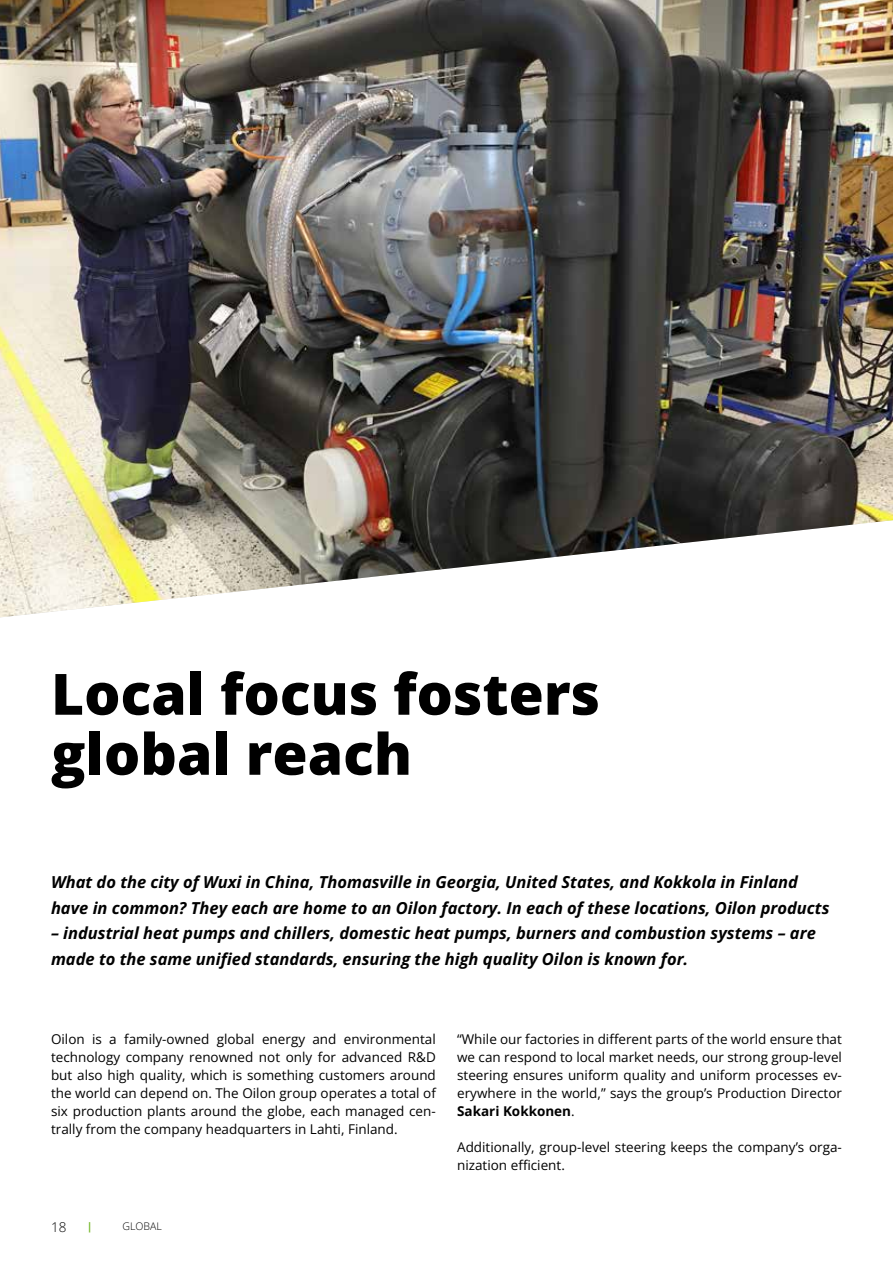
<style>
.page{position:relative;width:893px;height:1263px;background:#fff}
.page>*{position:absolute;margin:0;border:0;box-sizing:border-box;transform-origin:0 0}
.t1{font:800 57px/60px "Open Sans";color:#000}
.t2{font:italic 700 16.5px/25.5px "Open Sans";color:#000}
.t3{font:13.5px/18px "Open Sans";color:#000;text-align:justify}
.t4{font:300 13.5px "Open Sans";color:#000}
.t5{font:300 10.5px "Open Sans";color:#000}
.t6{font:700 10.5px "Open Sans";color:#76b82a}
.s1{font-weight:700}
</style>
<div class="page">
<img style="left:0;top:0;width:893px;height:617px">
<h1 class="t1" style="left:51px;top:663px;width:550px">Local focus fosters global reach</h1>
<p class="t2" style="left:51px;top:869px;width:780px">What do the city of Wuxi in China, Thomasville in Georgia, United States, and Kokkola in Finland have in common? They each are home to an Oilon factory. In each of these locations, Oilon products</p>
<p class="t2" style="left:51px;top:920px;width:766px">– industrial heat pumps and chillers, domestic heat pumps, burners and combustion systems – are made to the same unified standards, ensuring the high quality Oilon is known for.</p>
<p class="t3" style="left:51px;top:1030px;width:386px">Oilon is a family-owned global energy and environmental technology company renowned not only for advanced R&amp;D but also high quality, which is something customers around the world can depend on. The Oilon group operates a total of six production plants around the globe, each managed cen&shy;trally from the company headquarters in Lahti, Finland.</p>
<p class="t3" style="left:457px;top:1030px;width:386px">“While our factories in different parts of the world ensure that we can respond to local market needs, our strong group-level steering ensures uniform quality and uniform processes ev&shy;erywhere in the world,” says the group’s Production Director <span class="s1">Sakari Kokkonen</span>.</p>
<p class="t3" style="left:457px;top:1138px;width:386px">Additionally, group-level steering keeps the company’s orga&shy;nization efficient.</p>
<p class="t4" style="left:51px;top:1218px;width:17px">18</p>
<p class="t6" style="left:87px;top:1219px;width:7px">|</p>
<p class="t5" style="left:122px;top:1219px;width:41px">GLOBAL</p>
</div>
